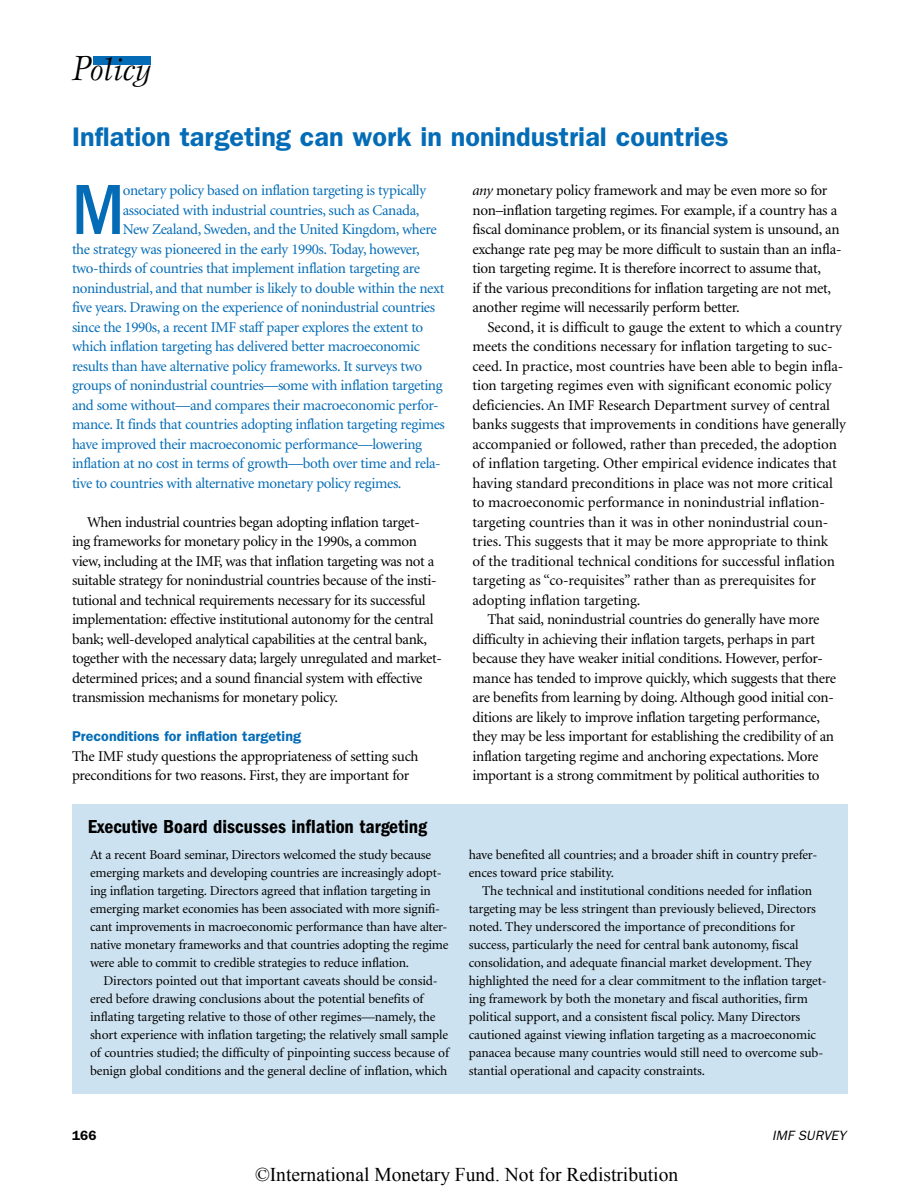
<style>
.page{position:relative;width:918px;height:1188px;background:#fff}
.page>*{position:absolute;margin:0;border:0;box-sizing:border-box;transform-origin:0 0}
.t1{font:500 condensed 73.5px "Franklin Gothic";color:#046cb6}
.t2{font:italic 31.5px "Esprit";color:#000}
.t3{font:600 27px "Franklin Gothic";color:#046cb6}
.t4{font:19.5px "Times New Roman";color:#000}
.t5{font:600 condensed 19.5px "Franklin Gothic";color:#000}
.t6{font:15px/19.5px "Minion";letter-spacing:-.02em;color:#000}
.t7{font:15px "Minion";letter-spacing:-.025em;color:#046cb6}
.t8{font:600 14.25px "Franklin Gothic";color:#046cb6}
.t9{font:13.5px/18px "Minion";letter-spacing:-.01em;color:#000}
.t10{font:italic 13.5px "Franklin Gothic";letter-spacing:.01em;color:#000}
.t11{font:600 13.5px "Franklin Gothic";color:#000}
.s1{font-size:36.15px}
.s2{font-style:italic}
</style>
<div class="page">
<div style="left:93px;top:56px;width:58px;height:8px;background:#046cb6"></div>
<div style="left:72px;top:804px;width:776px;height:290px;background:#cde2f0"></div>
<h2 class="t2" style="left:73px;top:51px;width:80px"><span class="s1">P</span>olicy</h2>
<h3 class="t3" style="left:72px;top:121px;width:658px">Inflation targeting can work in nonindustrial countries</h3>
<h1 class="t1" style="left:72px;top:168px;width:54px">M</h1>
<p class="t7" style="left:123px;top:183px;width:305px">onetary policy based on inflation targeting is typically</p>
<p class="t6" style="left:472px;top:181px;width:371px"><span class="s2">any</span> monetary policy framework and may be even more so for non–inflation targeting regimes. For example, if a country has a fiscal dominance problem, or its financial system is unsound, an exchange rate peg may be more difficult to sustain than an infla&shy;tion targeting regime. It is therefore incorrect to assume that,<br>if the various preconditions for inflation targeting are not met, another regime will necessarily perform better.</p>
<p class="t6" style="left:488px;top:318px;width:356px">Second, it is difficult to gauge the extent to which a country</p>
<p class="t6" style="left:472px;top:337px;width:362px">meets the conditions necessary for inflation targeting to suc-</p>
<p class="t6" style="left:472px;top:357px;width:372px">ceed. In practice, most countries have been able to begin infla-</p>
<p class="t6" style="left:472px;top:376px;width:360px">tion targeting regimes even with significant economic policy</p>
<p class="t6" style="left:472px;top:396px;width:359px">deficiencies. An IMF Research Department survey of central</p>
<p class="t6" style="left:472px;top:415px;width:375px">banks suggests that improvements in conditions have generally</p>
<p class="t6" style="left:472px;top:435px;width:366px">accompanied or followed, rather than preceded, the adoption</p>
<p class="t6" style="left:472px;top:454px;width:366px">of inflation targeting. Other empirical evidence indicates that</p>
<p class="t6" style="left:472px;top:474px;width:362px">having standard preconditions in place was not more critical</p>
<p class="t6" style="left:472px;top:493px;width:354px">to macroeconomic performance in nonindustrial inflation-</p>
<p class="t6" style="left:472px;top:513px;width:357px">targeting countries than it was in other nonindustrial coun-</p>
<p class="t6" style="left:472px;top:532px;width:357px">tries. This suggests that it may be more appropriate to think</p>
<p class="t6" style="left:472px;top:552px;width:364px">of the traditional technical conditions for successful inflation</p>
<p class="t6" style="left:472px;top:571px;width:345px">targeting as “co-requisites” rather than as prerequisites for</p>
<p class="t6" style="left:472px;top:591px;width:170px">adopting inflation targeting.</p>
<p class="t6" style="left:488px;top:610px;width:333px">That said, nonindustrial countries do generally have more</p>
<p class="t6" style="left:472px;top:630px;width:344px">difficulty in achieving their inflation targets, perhaps in part</p>
<p class="t6" style="left:472px;top:649px;width:352px">because they have weaker initial conditions. However, perfor-</p>
<p class="t6" style="left:472px;top:669px;width:365px">mance has tended to improve quickly, which suggests that there</p>
<p class="t6" style="left:472px;top:688px;width:363px">are benefits from learning by doing. Although good initial con-</p>
<p class="t6" style="left:472px;top:708px;width:349px">ditions are likely to improve inflation targeting performance,</p>
<p class="t6" style="left:472px;top:727px;width:363px">they may be less important for establishing the credibility of an</p>
<p class="t6" style="left:472px;top:747px;width:348px">inflation targeting regime and anchoring expectations. More</p>
<p class="t6" style="left:472px;top:766px;width:349px">important is a strong commitment by political authorities to</p>
<p class="t7" style="left:123px;top:202px;width:298px">associated with industrial countries, such as Canada,</p>
<p class="t7" style="left:123px;top:222px;width:315px">New Zealand, Sweden, and the United Kingdom, where</p>
<p class="t7" style="left:72px;top:241px;width:349px">the strategy was pioneered in the early 1990s. Today, however,</p>
<p class="t7" style="left:72px;top:261px;width:350px">two-thirds of countries that implement inflation targeting are</p>
<p class="t7" style="left:72px;top:280px;width:374px">nonindustrial, and that number is likely to double within the next</p>
<p class="t7" style="left:72px;top:300px;width:365px">five years. Drawing on the experience of nonindustrial countries</p>
<p class="t7" style="left:72px;top:319px;width:353px">since the 1990s, a recent IMF staff paper explores the extent to</p>
<p class="t7" style="left:72px;top:339px;width:350px">which inflation targeting has delivered better macroeconomic</p>
<p class="t7" style="left:72px;top:358px;width:352px">results than have alternative policy frameworks. It surveys two</p>
<p class="t7" style="left:72px;top:378px;width:372px">groups of nonindustrial countries—some with inflation targeting</p>
<p class="t7" style="left:72px;top:397px;width:368px">and some without—and compares their macroeconomic perfor-</p>
<p class="t7" style="left:72px;top:417px;width:374px">mance. It finds that countries adopting inflation targeting regimes</p>
<p class="t7" style="left:72px;top:436px;width:352px">have improved their macroeconomic performance—lowering</p>
<p class="t7" style="left:72px;top:456px;width:370px">inflation at no cost in terms of growth—both over time and rela-</p>
<p class="t7" style="left:72px;top:475px;width:331px">tive to countries with alternative monetary policy regimes.</p>
<p class="t6" style="left:72px;top:513px;width:372px;text-indent:15px">When industrial countries began adopting inflation target-<br>ing frameworks for monetary policy in the 1990s, a common view, including at the IMF, was that inflation targeting was not a suitable strategy for nonindustrial countries because of the insti&shy;tutional and technical requirements necessary for its successful implementation: effective institutional autonomy for the central bank; well-developed analytical capabilities at the central bank, together with the necessary data; largely unregulated and market&shy;determined prices; and a sound financial system with effective transmission mechanisms for monetary policy.</p>
<p class="t8" style="left:72px;top:728px;width:231px">Preconditions for inflation targeting</p>
<p class="t6" style="left:72px;top:747px;width:348px">The IMF study questions the appropriateness of setting such preconditions for two reasons. First, they are important for</p>
<h3 class="t5" style="left:88px;top:815px;width:341px">Executive Board discusses inflation targeting</h3>
<p class="t9" style="left:90px;top:846px;width:360px">At a recent Board seminar, Directors welcomed the study because emerging markets and developing countries are increasingly adopt&shy;ing inflation targeting. Directors agreed that inflation targeting in emerging market economies has been associated with more signifi&shy;cant improvements in macroeconomic performance than have alter&shy;native monetary frameworks and that countries adopting the regime were able to commit to credible strategies to reduce inflation.</p>
<p class="t9" style="left:90px;top:972px;width:361px;text-indent:14px">Directors pointed out that important caveats should be consid&shy;ered before drawing conclusions about the potential benefits of inflating targeting relative to those of other regimes-—namely, the short experience with inflation targeting; the relatively small sample of countries studied; the difficulty of pinpointing success because of benign global conditions and the general decline of inflation, which</p>
<p class="t9" style="left:469px;top:846px;width:350px">have benefited all countries; and a broader shift in country prefer&shy;ences toward price stability.</p>
<p class="t9" style="left:469px;top:882px;width:360px;text-indent:14px">The technical and institutional conditions needed for inflation targeting may be less stringent than previously believed, Directors noted. They underscored the importance of preconditions for success, particularly the need for central bank autonomy, fiscal consolidation, and adequate financial market development. They highlighted the need for a clear commitment to the inflation target&shy;ing framework by both the monetary and fiscal authorities, firm political support, and a consistent fiscal policy. Many Directors cautioned against viewing inflation targeting as a macroeconomic panacea because many countries would still need to overcome sub&shy;stantial operational and capacity constraints.</p>
<p class="t11" style="left:72px;top:1127px;width:26px">166</p>
<p class="t10" style="left:772px;top:1127px;width:75px">IMF SURVEY</p>
<h3 class="t4" style="left:255px;top:1161px;width:425px">©International Monetary Fund. Not for Redistribution</h3>
</div>
